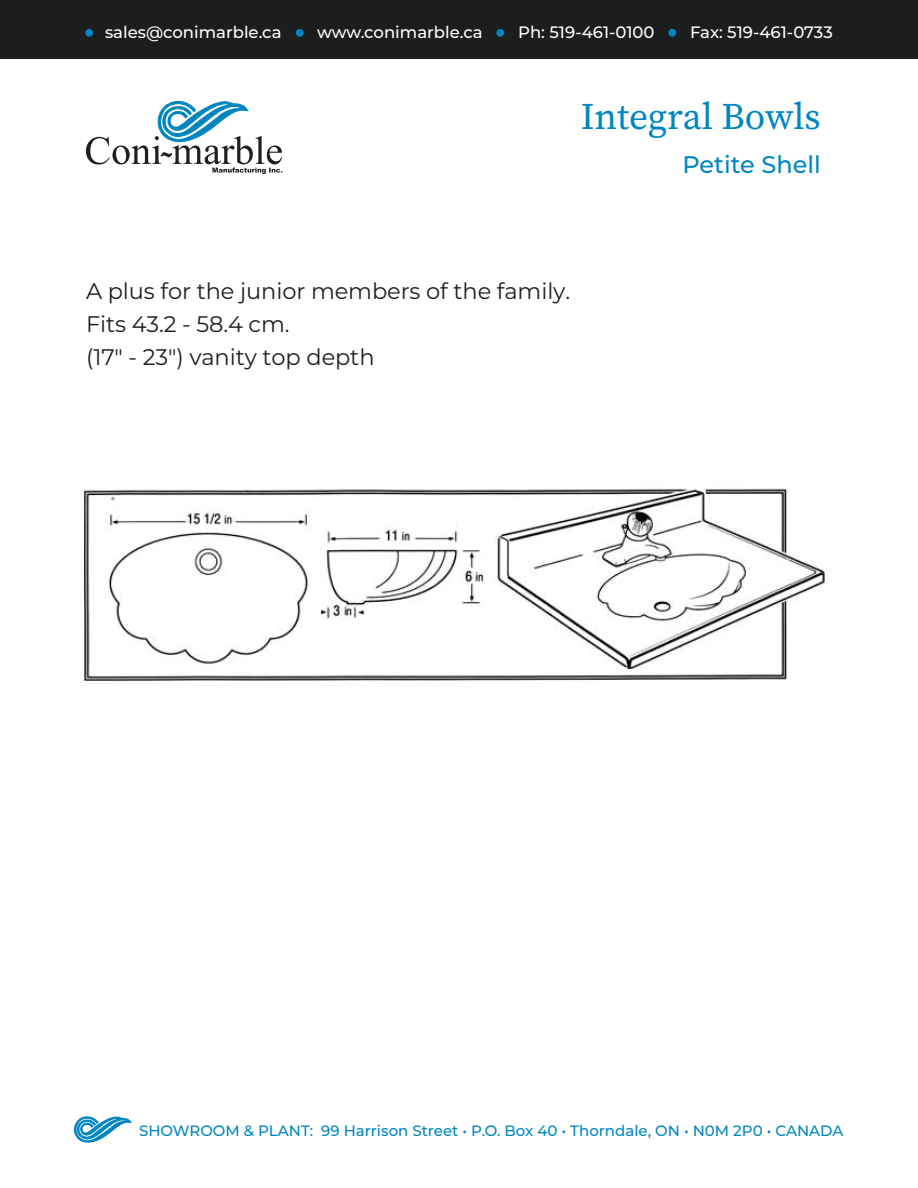
<style>
.page{position:relative;width:918px;height:1188px;background:#fff}
.page>*{position:absolute;margin:0;border:0;box-sizing:border-box;transform-origin:0 0}
.t1{font:37.5px "Source Serif Pro";letter-spacing:-.005em;color:#0086bf}
.t2{font:500 24px "Montserrat";color:#0086bf}
.t3{font:22.5px/33px "Montserrat";letter-spacing:-.005em;color:#1d1e1d}
.t4{font:500 16.5px "Montserrat";color:#fff}
.t5{font:500 15px "Montserrat";color:#0086bf}
</style>
<div class="page">
<svg style="left:86px;top:101px;width:196px;height:73px"></svg>
<div style="left:0;top:0;width:918px;height:58px;background:#1c1d1d"></div>
<div style="left:85px;top:29px;width:8px;height:8px;background:#0086bf;border-radius:50%"></div>
<div style="left:296px;top:29px;width:8px;height:8px;background:#0086bf;border-radius:50%"></div>
<div style="left:496px;top:29px;width:8px;height:8px;background:#0086bf;border-radius:50%"></div>
<div style="left:668px;top:29px;width:8px;height:8px;background:#0086bf;border-radius:50%"></div>
<svg style="left:74px;top:1117px;width:58px;height:25px"></svg>
<img style="left:82px;top:488px;width:743px;height:194px">
<p class="t4" style="left:105px;top:20px;width:178px">sales@conimarble.ca</p>
<p class="t4" style="left:317px;top:20px;width:167px">www.conimarble.ca</p>
<p class="t4" style="left:518px;top:20px;width:138px">Ph: 519-461-0100</p>
<p class="t4" style="left:690px;top:20px;width:144px">Fax: 519-461-0733</p>
<h1 class="t1" style="left:581px;top:91px;width:242px">Integral Bowls</h1>
<p class="t3" style="left:86px;top:274px;width:486px">A plus for the junior members of the family.<br>Fits 43.2 - 58.4 cm.<br>(17" - 23") vanity top depth</p>
<p class="t2" style="left:682px;top:148px;width:140px">Petite Shell</p>
<p class="t5" style="left:139px;top:1120px;width:706px">SHOWROOM &amp; PLANT: 99 Harrison Street • P.O. Box 40 • Thorndale, ON • N0M 2P0 • CANADA</p>
</div>
